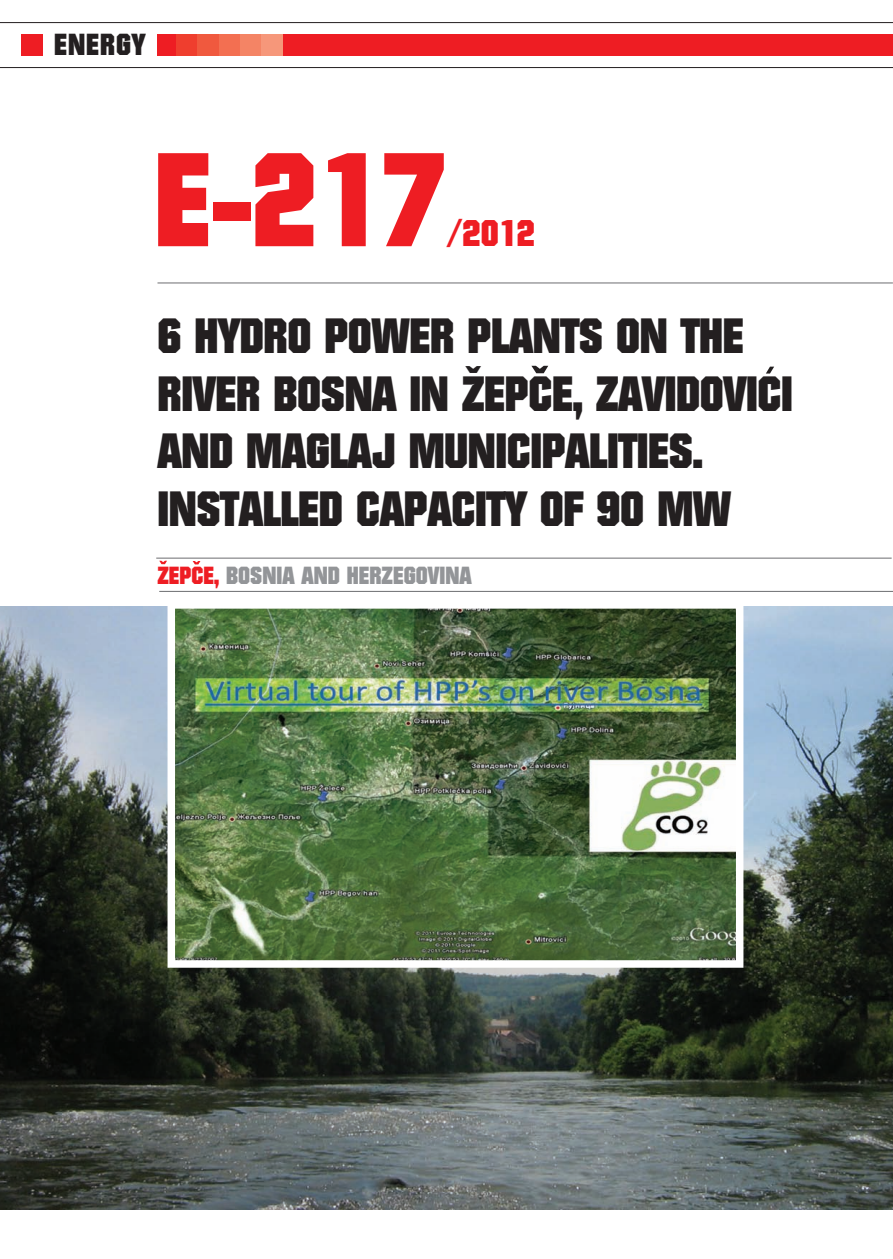
<style>
.page{position:relative;width:893px;height:1259px;background:#fff}
.page>*{position:absolute;margin:0;border:0;box-sizing:border-box;transform-origin:0 0}
.t1{font:129px "Autumn";color:#ee1d23}
.t2{font:48px/57.6px "Autumn";letter-spacing:-.01em;color:#231f20}
.t3{font:36px "Autumn";color:#ee1d23}
.t4{font:29.55px "Autumn";letter-spacing:.03em;color:#231f20}
.t5{font:24px "Autumn";color:#939598}
.s1{color:#ee1d23}
</style>
<div class="page">
<div style="left:157px;top:34px;width:736px;height:21px;background:#ee1d23"></div>
<hr style="left:0;top:67px;width:893px;height:1px;background:#231f20">
<div style="left:21px;top:34px;width:22px;height:21px;background:#ee1d23"></div>
<hr style="left:0;top:22px;width:893px;height:1px;background:#231f20">
<div style="left:176px;top:34px;width:22px;height:21px;background:#ef3e2e"></div>
<div style="left:198px;top:34px;width:21px;height:21px;background:#f0593e"></div>
<div style="left:219px;top:34px;width:21px;height:21px;background:#f36f51"></div>
<div style="left:240px;top:34px;width:21px;height:21px;background:#f48465"></div>
<div style="left:261px;top:34px;width:22px;height:21px;background:#f6977a"></div>
<img style="left:0;top:606px;width:893px;height:603px">
<hr style="left:157px;top:283px;width:736px;height:1px;background:#6c6d70">
<hr style="left:159px;top:591px;width:734px;height:1px;background:#6c6d70">
<hr style="left:156px;top:558px;width:736px;height:1px;background:#6c6d70">
<img style="left:177px;top:610px;width:557px;height:348px">
<div style="left:168px;top:601px;width:575px;height:366px;border:8px solid #fff"></div>
<svg style="left:159px;top:561px;width:8px;height:3px"></svg>
<svg style="left:193px;top:561px;width:7px;height:3px"></svg>
<svg style="left:531px;top:366px;width:17px;height:7px"></svg>
<svg style="left:766px;top:367px;width:8px;height:6px"></svg>
<p class="t4" style="left:54px;top:28px;width:93px">ENERGY</p>
<h1 class="t1" style="left:154px;top:126px;width:294px">E-217</h1>
<p class="t3" style="left:446px;top:213px;width:90px">/2012</p>
<p class="t2" style="left:157px;top:308px;width:637px">6 HYDRO POWER PLANTS ON THE<br>RIVER BOSNA IN ŽEPCE, ZAVIDOVICI<br>AND MAGLAJ MUNICIPALITIES.<br>INSTALLED CAPACITY OF 90 MW</p>
<p class="t5" style="left:157px;top:561px;width:316px"><span class="s1">ZEPCE,</span> BOSNIA AND HERZEGOVINA</p>
</div>
